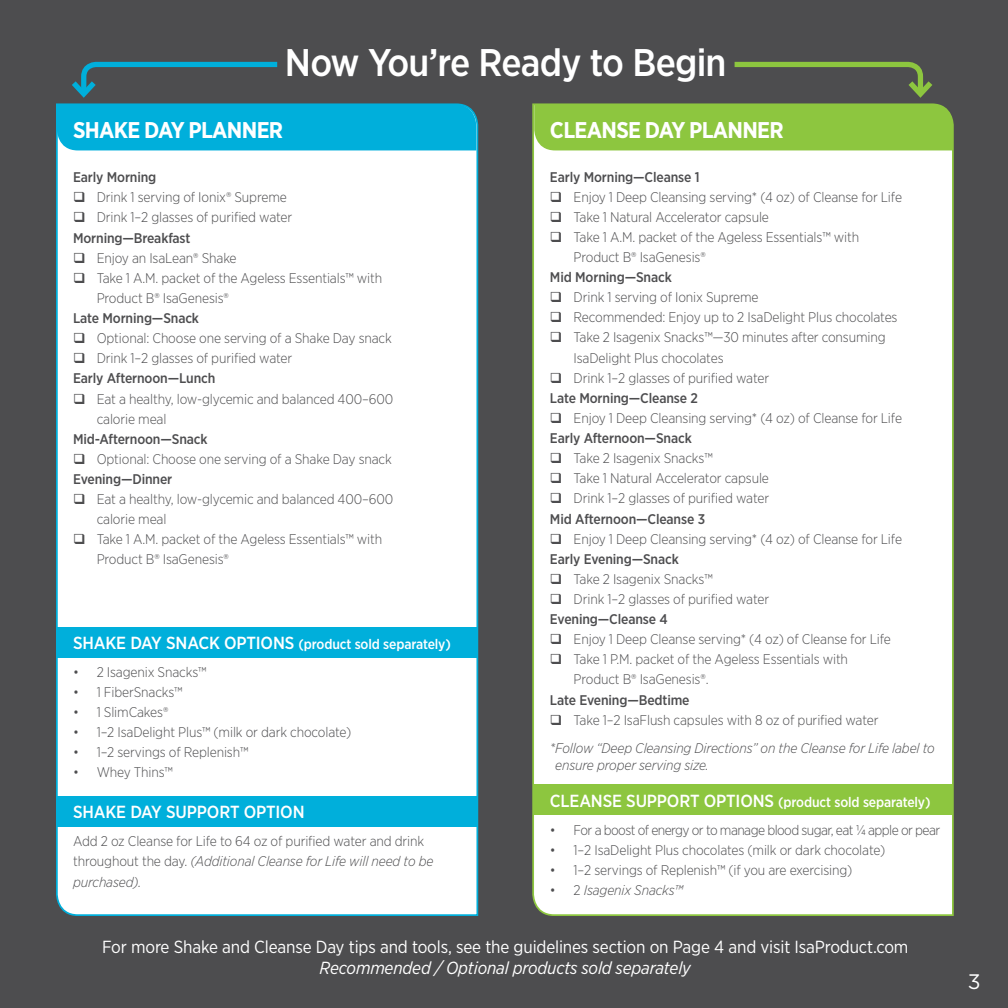
<style>
.page{position:relative;width:1008px;height:1008px;background:#4d4d4f}
.page>*{position:absolute;margin:0;border:0;box-sizing:border-box;transform-origin:0 0}
.t1{font:500 38.5px "Gotham Narrow";letter-spacing:-.02em;color:#fff}
.t2{font:700 22.75px "Gotham Narrow";letter-spacing:-.03em;color:#fff}
.t3{font:21px "Gotham";color:#fff}
.t4{font:17.5px "Gotham Narrow";letter-spacing:-.01em;color:#fff}
.t5{font:italic 17.5px "Gotham Narrow";letter-spacing:-.01em;color:#fff}
.t6{font:500 17.5px "Gotham Narrow";letter-spacing:-.01em;color:#fff}
.t7{font:300 14px/20.1px "Gotham Narrow";letter-spacing:-.01em;color:#4d4d4f}
.t8{font:italic 300 14px/28px "Gotham Narrow";letter-spacing:-.01em;color:#4d4d4f}
.t9{font:500 14px "Gotham Narrow";letter-spacing:-.01em;color:#4d4d4f}
.t10{font:500 14px "Gotham Narrow";letter-spacing:-.01em;color:#fff}
.t11{font:300 14px "Gotham Narrow";letter-spacing:-.04em;color:#4d4d4f}
.s1{font-weight:500}
.s2{font-size:17.5px}
.s3{font-style:italic}
.s4{font-style:normal}
</style>
<div class="page">
<div style="left:56px;top:103px;width:423px;height:813px;background:#fff"></div>
<div style="left:532px;top:103px;width:422px;height:813px;background:#fff"></div>
<div style="left:57px;top:796px;width:421px;height:31px;background:#00afdb"></div>
<div style="left:57px;top:627px;width:421px;height:31px;background:#00afdb"></div>
<div style="left:533px;top:784px;width:420px;height:30px;background:#8dc63f"></div>
<svg style="left:57px;top:61px;width:419px;height:89px"></svg>
<svg style="left:534px;top:61px;width:419px;height:89px"></svg>
<h1 class="t1" style="left:285px;top:38px;width:443px">Now You’re Ready to Begin</h1>
<h2 class="t2" style="left:73px;top:116px;width:212px">SHAKE DAY PLANNER</h2>
<p class="t9" style="left:73px;top:168px;width:85px">Early Morning</p>
<p class="t7" style="left:73px;top:187px;width:215px">❑ Drink 1 serving of Ionix® Supreme</p>
<p class="t7" style="left:73px;top:207px;width:221px">❑ Drink 1–2 glasses of purified water<br><span class="s1">Morning—Breakfast</span></p>
<p class="t7" style="left:73px;top:247px;width:165px">❑ Enjoy an IsaLean® Shake</p>
<p class="t7" style="left:97px;top:267px;width:287px;text-indent:-24px">❑ Take 1 A.M. packet of the Ageless Essentials™ with<br>Product B® IsaGenesis®</p>
<p class="t9" style="left:73px;top:309px;width:128px">Late Morning—Snack</p>
<p class="t7" style="left:73px;top:328px;width:320px">❑ Optional: Choose one serving of a Shake Day snack</p>
<p class="t7" style="left:73px;top:348px;width:221px">❑ Drink 1–2 glasses of purified water<br><span class="s1">Early Afternoon—Lunch</span></p>
<p class="t7" style="left:97px;top:388px;width:298px;text-indent:-24px">❑ Eat a healthy, low-glycemic and balanced 400–600 calorie meal</p>
<p class="t9" style="left:73px;top:430px;width:136px">Mid-Afternoon—Snack</p>
<p class="t7" style="left:73px;top:449px;width:320px">❑ Optional: Choose one serving of a Shake Day snack<br><span class="s1">Evening—Dinner</span></p>
<p class="t7" style="left:97px;top:489px;width:298px;text-indent:-24px">❑ Eat a healthy, low-glycemic and balanced 400–600 calorie meal</p>
<p class="t7" style="left:97px;top:529px;width:287px;text-indent:-24px">❑ Take 1 A.M. packet of the Ageless Essentials™ with<br>Product B® IsaGenesis®</p>
<p class="t10" style="left:73px;top:635px;width:379px"><span class="s2">SHAKE DAY SNACK OPTIONS</span> (product sold separately)</p>
<p class="t7" style="left:73px;top:661px;width:135px">• 2 Isagenix Snacks™</p>
<p class="t7" style="left:73px;top:681px;width:111px">• 1 FiberSnacks™</p>
<p class="t7" style="left:73px;top:702px;width:97px">• 1 SlimCakes®</p>
<p class="t7" style="left:73px;top:722px;width:280px">• 1–2 IsaDelight Plus™ (milk or dark chocolate)</p>
<p class="t7" style="left:73px;top:742px;width:177px">• 1–2 servings of Replenish™</p>
<p class="t7" style="left:73px;top:762px;width:101px">• Whey Thins™</p>
<p class="t6" style="left:73px;top:801px;width:233px">SHAKE DAY SUPPORT OPTION</p>
<p class="t7" style="left:73px;top:831px;width:362px">Add 2 oz Cleanse for Life to 64 oz of purified water and drink throughout the day. <span class="s3">(Additional Cleanse for Life will need to be purchased).</span></p>
<h2 class="t2" style="left:550px;top:115px;width:235px">CLEANSE DAY PLANNER</h2>
<p class="t9" style="left:550px;top:168px;width:151px">Early Morning—Cleanse 1</p>
<p class="t7" style="left:550px;top:186px;width:354px">❑ Enjoy 1 Deep Cleansing serving* (4 oz) of Cleanse for Life</p>
<p class="t7" style="left:550px;top:206px;width:221px">❑ Take 1 Natural Accelerator capsule</p>
<p class="t7" style="left:574px;top:227px;width:287px;text-indent:-24px">❑ Take 1 A.M. packet of the Ageless Essentials™ with<br>Product B® IsaGenesis®</p>
<p class="t9" style="left:550px;top:268px;width:123px">Mid Morning—Snack</p>
<p class="t7" style="left:550px;top:287px;width:210px">❑ Drink 1 serving of Ionix Supreme</p>
<p class="t7" style="left:550px;top:307px;width:349px">❑ Recommended: Enjoy up to 2 IsaDelight Plus chocolates</p>
<p class="t7" style="left:574px;top:327px;width:314px;text-indent:-24px">❑ Take 2 Isagenix Snacks™—30 minutes after consuming<br>IsaDelight Plus chocolates</p>
<p class="t7" style="left:550px;top:367px;width:221px">❑ Drink 1–2 glasses of purified water<br><span class="s1">Late Morning—Cleanse 2</span></p>
<p class="t7" style="left:550px;top:408px;width:354px">❑ Enjoy 1 Deep Cleansing serving* (4 oz) of Cleanse for Life<br><span class="s1">Early Afternoon—Snack</span></p>
<p class="t7" style="left:550px;top:448px;width:164px">❑ Take 2 Isagenix Snacks™</p>
<p class="t7" style="left:550px;top:468px;width:221px">❑ Take 1 Natural Accelerator capsule</p>
<p class="t7" style="left:550px;top:488px;width:221px">❑ Drink 1–2 glasses of purified water<br><span class="s1">Mid Afternoon—Cleanse 3</span></p>
<p class="t7" style="left:550px;top:528px;width:354px">❑ Enjoy 1 Deep Cleansing serving* (4 oz) of Cleanse for Life<br><span class="s1">Early Evening—Snack</span></p>
<p class="t7" style="left:550px;top:569px;width:164px">❑ Take 2 Isagenix Snacks™</p>
<p class="t7" style="left:550px;top:589px;width:221px">❑ Drink 1–2 glasses of purified water<br><span class="s1">Evening—Cleanse 4</span></p>
<p class="t7" style="left:550px;top:629px;width:343px">❑ Enjoy 1 Deep Cleanse serving* (4 oz) of Cleanse for Life</p>
<p class="t7" style="left:574px;top:649px;width:276px;text-indent:-24px">❑ Take 1 P.M. packet of the Ageless Essentials with<br>Product B® IsaGenesis®.</p>
<p class="t9" style="left:550px;top:691px;width:141px">Late Evening—Bedtime</p>
<p class="t8" style="left:550px;top:705px;width:386px">❑ <span class="s4">Take 1–2 IsaFlush capsules with 8 oz of purified water<br></span>*Follow “Deep Cleansing Directions” on the Cleanse for Life label to</p>
<p class="t8" style="left:555px;top:751px;width:155px">ensure proper serving size.</p>
<p class="t10" style="left:550px;top:793px;width:382px"><span class="s2">CLEANSE SUPPORT OPTIONS</span> (product sold separately)</p>
<p class="t11" style="left:550px;top:822px;width:392px">• For a boost of energy or to manage blood sugar, eat ¼ apple or pear</p>
<p class="t7" style="left:550px;top:840px;width:337px">• 1–2 IsaDelight Plus chocolates (milk or dark chocolate)</p>
<p class="t7" style="left:550px;top:860px;width:304px">• 1–2 servings of Replenish™ (if you are exercising)</p>
<p class="t8" style="left:550px;top:876px;width:135px"><span class="s4">• 2</span> Isagenix Snacks™</p>
<p class="t4" style="left:102px;top:936px;width:808px">For more Shake and Cleanse Day tips and tools, see the guidelines section on Page 4 and visit IsaProduct.com</p>
<p class="t5" style="left:320px;top:957px;width:373px">Recommended / Optional products sold separately</p>
<h3 class="t3" style="left:968px;top:968px;width:14px">3</h3>
</div>
